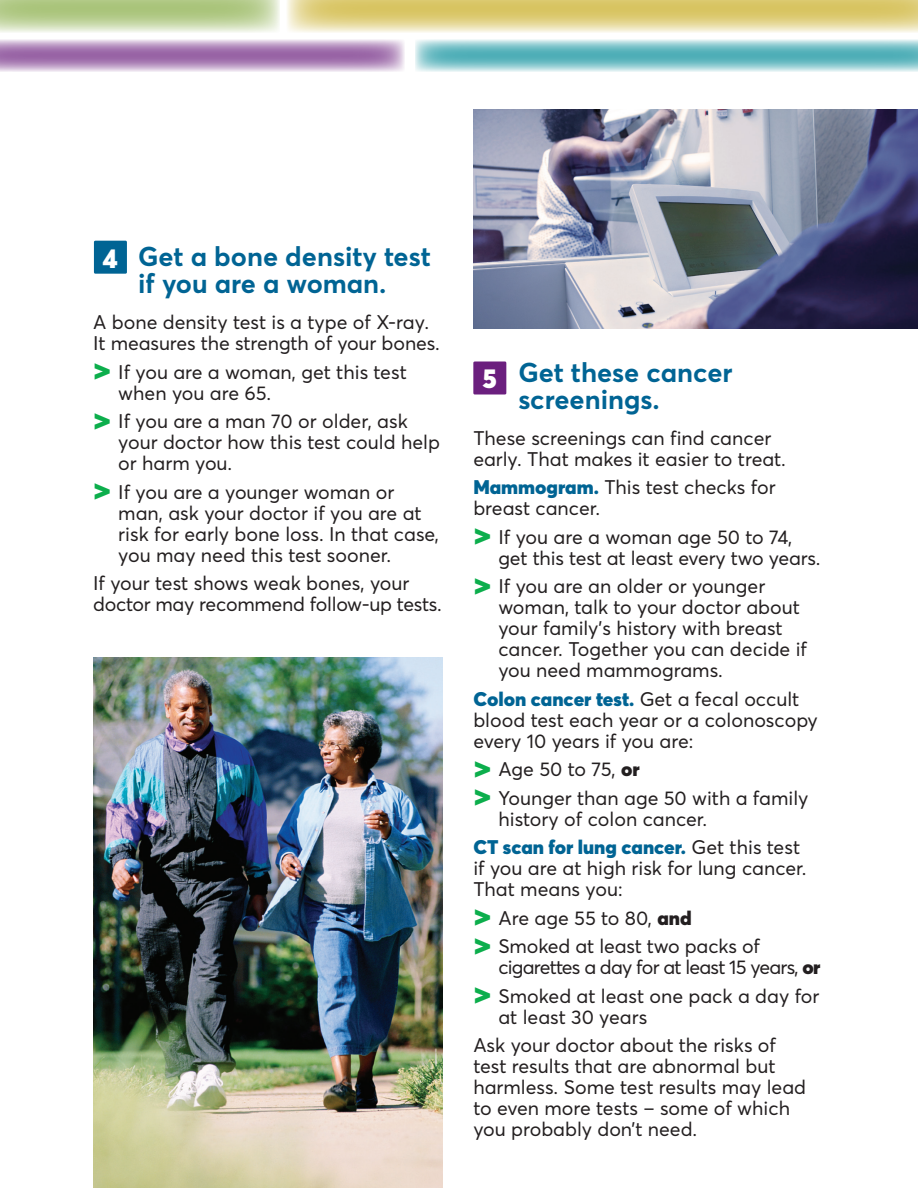
<style>
.page{position:relative;width:918px;height:1188px;background:#fff}
.page>*{position:absolute;margin:0;border:0;box-sizing:border-box;transform-origin:0 0}
.Dos{font:700 27px/27px "Averta";color:#006494}
.New_Body1{font:900 27px "Averta";color:#fff}
.New_Body1-2{font:19.5px/21px "Averta";color:#231f20}
.New_Body1-3{font:19.5px/21px "Averta";letter-spacing:-.04em;color:#231f20}
.s1{font-weight:900;font-size:31.5px;color:#0cae4c}
.s2{font-weight:900;color:#006494}
.s3{font-weight:900}
</style>
<div class="page">
<svg style="left:287px;top:0;width:631px;height:32px;background:#e1d287"></svg>
<svg style="left:415px;top:40px;width:503px;height:32px;background:#86c7cd"></svg>
<svg style="left:0;top:40px;width:405px;height:32px;background:#b894c1"></svg>
<div style="left:94px;top:241px;width:33px;height:33px;background:#006494;border-radius:2px"></div>
<div style="left:473px;top:362px;width:33px;height:32px;background:#6b1f7e;border-radius:2px"></div>
<img style="left:94px;top:657px;width:349px;height:531px">
<img style="left:473px;top:109px;width:445px;height:220px">
<svg style="left:0;top:0;width:280px;height:32px;background:#bfd39d"></svg>
<p class="Dos" style="left:138px;top:243px;width:294px">Get a bone density test if you are a woman.</p>
<p class="New_Body1-2" style="left:93px;top:312px;width:348px">A bone density test is a type of X-ray.<br>It measures the strength of your bones.</p>
<p class="New_Body1-2" style="left:118px;top:361px;width:290px;text-indent:-25px"><span class="s1">&gt;</span> If you are a woman, get this test when you are 65.</p>
<p class="New_Body1-2" style="left:118px;top:411px;width:323px;text-indent:-25px"><span class="s1">&gt;</span> If you are a man 70 or older, ask your doctor how this test could help or harm you.</p>
<p class="New_Body1-2" style="left:118px;top:481px;width:322px;text-indent:-25px"><span class="s1">&gt;</span> If you are a younger woman or man, ask your doctor if you are at risk for early bone loss. In that case, you may need this test sooner.</p>
<p class="New_Body1-2" style="left:93px;top:573px;width:350px">If your test shows weak bones, your doctor may recommend follow-up tests.</p>
<p class="New_Body1" style="left:103px;top:241px;width:17px">4</p>
<p class="Dos" style="left:518px;top:358px;width:216px">Get these cancer screenings.</p>
<p class="New_Body1-2" style="left:473px;top:427px;width:314px">These screenings can find cancer early. That makes it easier to treat.</p>
<p class="New_Body1-2" style="left:473px;top:477px;width:304px"><span class="s2">Mammogram.</span> This test checks for breast cancer.</p>
<p class="New_Body1-2" style="left:498px;top:526px;width:324px;text-indent:-25px"><span class="s1">&gt;</span> If you are a woman age 50 to 74, get this test at least every two years.</p>
<p class="New_Body1-2" style="left:498px;top:576px;width:310px;text-indent:-25px"><span class="s1">&gt;</span> If you are an older or younger woman, talk to your doctor about your family’s history with breast cancer. Together you can decide if you need mammograms.</p>
<p class="New_Body1-2" style="left:473px;top:688px;width:346px"><span class="s2">Colon cancer test.</span> Get a fecal occult blood test each year or a colonoscopy every 10 years if you are:</p>
<p class="New_Body1-2" style="left:473px;top:759px;width:168px"><span class="s1">&gt;</span> Age 50 to 75, <span class="s3">or</span></p>
<p class="New_Body1-2" style="left:498px;top:787px;width:312px;text-indent:-25px"><span class="s1">&gt;</span> Younger than age 50 with a family history of colon cancer.</p>
<p class="New_Body1-2" style="left:473px;top:837px;width:335px"><span class="s2">CT scan for lung cancer.</span> Get this test if you are at high risk for lung cancer.<br>That means you:</p>
<p class="New_Body1-2" style="left:473px;top:907px;width:220px"><span class="s1">&gt;</span> Are age 55 to 80, <span class="s3">and</span></p>
<p class="New_Body1-3" style="left:498px;top:936px;width:324px;text-indent:-25px"><span class="s1">&gt;</span> Smoked at least two packs of cigarettes a day for at least 15 years, <span class="s3">or</span></p>
<p class="New_Body1-2" style="left:498px;top:985px;width:323px;text-indent:-25px"><span class="s1">&gt;</span> Smoked at least one pack a day for at least 30 years</p>
<p class="New_Body1-2" style="left:473px;top:1035px;width:334px">Ask your doctor about the risks of test results that are abnormal but harmless. Some test results may lead to even more tests – some of which you probably don’t need.</p>
<p class="New_Body1" style="left:483px;top:361px;width:16px">5</p>
</div>
